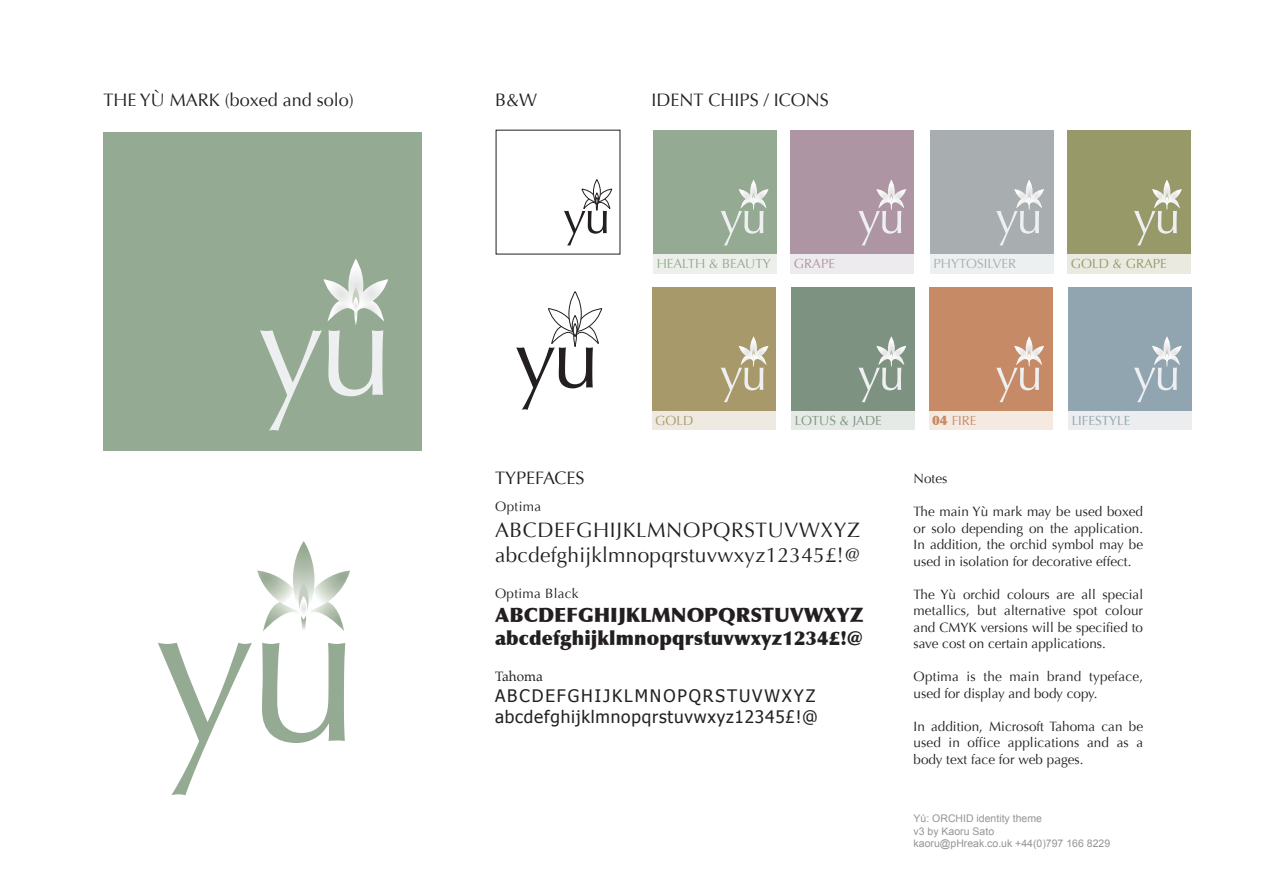
<style>
.page{position:relative;width:1263px;height:893px;background:#fff}
.page>*{position:absolute;margin:0;border:0;box-sizing:border-box;transform-origin:0 0}
.t1{font:20.85px/25.3px "Optima";letter-spacing:.015em;color:#231f20}
.t2{font:900 19.8px "Optima";color:#231f20}
.t3{font:900 19.35px "Optima";letter-spacing:.01em;color:#231f20}
.t4{font:18px "Optima";color:#231f20}
.t5{font:17.25px/21px "Tahoma";letter-spacing:.045em;color:#231f20}
.t6{font:13.5px/16.5px "Optima";color:#231f20;text-align:justify}
.t7{font:13.5px "Optima";letter-spacing:.025em;color:#231f20}
.t8{font:13.5px "Palatino";color:#231f20}
.t9{font:13.2px "Optima";color:#95aa92}
.t10{font:13.2px "Optima";color:#a8adaf}
.t11{font:13.2px "Optima";color:#7e9281}
.t12{font:13.2px "Optima";color:#979969}
.t13{font:13.2px "Optima";color:#91a5b0}
.t14{font:13.2px "Optima";color:#c78a67}
.t15{font:13.2px "Optima";color:#ae95a4}
.t16{font:13.2px "Optima";color:#a8996a}
.t17{font:10.5px/12.8px "Arial";color:#939598}
.s1{font-weight:900}
</style>
<div class="page">
<div style="left:103px;top:132px;width:319px;height:319px;background:#95aa92"></div>
<svg style="left:324px;top:279px;width:64px;height:43px"></svg>
<svg style="left:348px;top:259px;width:15px;height:53px"></svg>
<svg style="left:352px;top:288px;width:7px;height:24px"></svg>
<svg style="left:353px;top:297px;width:5px;height:16px"></svg>
<svg style="left:260px;top:330px;width:62px;height:101px"></svg>
<svg style="left:328px;top:330px;width:55px;height:66px"></svg>
<div style="left:653px;top:150px;width:124px;height:124px;background:#edefea"></div>
<div style="left:790px;top:150px;width:124px;height:124px;background:#eeebee"></div>
<div style="left:790px;top:130px;width:124px;height:124px;background:#ae95a4"></div>
<div style="left:652px;top:306px;width:123px;height:124px;background:#eeeae1"></div>
<div style="left:652px;top:287px;width:123px;height:124px;background:#a8996a"></div>
<div style="left:791px;top:306px;width:124px;height:124px;background:#e6eae6"></div>
<div style="left:791px;top:287px;width:124px;height:124px;background:#7e9281"></div>
<div style="left:930px;top:150px;width:123px;height:124px;background:#edf0f0"></div>
<div style="left:930px;top:130px;width:123px;height:124px;background:#a8adaf"></div>
<div style="left:1067px;top:150px;width:124px;height:124px;background:#ebeae1"></div>
<div style="left:1067px;top:130px;width:124px;height:124px;background:#979969"></div>
<div style="left:928px;top:306px;width:124px;height:124px;background:#f4eae1"></div>
<div style="left:928px;top:287px;width:124px;height:124px;background:#c78a67"></div>
<div style="left:1068px;top:306px;width:124px;height:124px;background:#ebedef"></div>
<div style="left:1068px;top:287px;width:124px;height:124px;background:#91a5b0"></div>
<div style="left:653px;top:130px;width:124px;height:124px;background:#95aa92"></div>
<svg style="left:750px;top:180px;width:7px;height:24px"></svg>
<svg style="left:721px;top:189px;width:47px;height:57px"></svg>
<svg style="left:888px;top:180px;width:7px;height:24px"></svg>
<svg style="left:858px;top:189px;width:48px;height:57px"></svg>
<svg style="left:1026px;top:180px;width:6px;height:24px"></svg>
<svg style="left:996px;top:189px;width:48px;height:57px"></svg>
<svg style="left:1163px;top:180px;width:7px;height:24px"></svg>
<svg style="left:1134px;top:189px;width:48px;height:57px"></svg>
<svg style="left:750px;top:336px;width:7px;height:25px"></svg>
<svg style="left:721px;top:346px;width:47px;height:56px"></svg>
<svg style="left:888px;top:336px;width:7px;height:25px"></svg>
<svg style="left:858px;top:346px;width:48px;height:56px"></svg>
<svg style="left:1026px;top:336px;width:6px;height:25px"></svg>
<svg style="left:996px;top:346px;width:48px;height:56px"></svg>
<svg style="left:1163px;top:336px;width:7px;height:25px"></svg>
<svg style="left:1134px;top:346px;width:48px;height:56px"></svg>
<svg style="left:593px;top:179px;width:7px;height:26px"></svg>
<svg style="left:564px;top:189px;width:48px;height:57px"></svg>
<svg style="left:568px;top:291px;width:14px;height:45px"></svg>
<svg style="left:516px;top:308px;width:86px;height:102px"></svg>
<svg style="left:158px;top:643px;width:94px;height:152px"></svg>
<svg style="left:262px;top:643px;width:83px;height:100px"></svg>
<svg style="left:257px;top:570px;width:93px;height:61px"></svg>
<svg style="left:293px;top:541px;width:21px;height:77px"></svg>
<div style="left:299px;top:583px;width:10px;height:35px;background:#c5cfc1;border-radius:50%"></div>
<svg style="left:300px;top:597px;width:7px;height:22px"></svg>
<h3 class="t4" style="left:104px;top:90px;width:252px">THE YÙ MARK (boxed and solo)</h3>
<h3 class="t4" style="left:652px;top:90px;width:179px">IDENT CHIPS / ICONS</h3>
<h3 class="t4" style="left:495px;top:90px;width:43px">B&amp;W</h3>
<p class="t9" style="left:657px;top:256px;width:116px">HEALTH &amp; BEAUTY</p>
<p class="t15" style="left:794px;top:256px;width:43px">GRAPE</p>
<p class="t10" style="left:934px;top:256px;width:84px">PHYTOSILVER</p>
<p class="t12" style="left:1071px;top:256px;width:97px">GOLD &amp; GRAPE</p>
<p class="t16" style="left:655px;top:412px;width:40px">GOLD</p>
<p class="t11" style="left:795px;top:412px;width:89px">LOTUS &amp; JADE</p>
<p class="t14" style="left:932px;top:412px;width:46px"><span class="s1">04</span> FIRE</p>
<p class="t13" style="left:1072px;top:412px;width:60px">LIFESTYLE</p>
<h3 class="t4" style="left:495px;top:468px;width:91px">TYPEFACES</h3>
<p class="t6" style="left:495px;top:499px;width:48px">Optima</p>
<h1 class="t1" style="left:495px;top:517px;width:367px">ABCDEFGHIJKLMNOPQRSTUVWXYZ abcdefghijklmnopqrstuvwxyz12345£!@</h1>
<p class="t7" style="left:495px;top:586px;width:85px">Optima Black</p>
<h2 class="t2" style="left:495px;top:603px;width:370px">ABCDEFGHIJKLMNOPQRSTUVWXYZ</h2>
<h3 class="t3" style="left:495px;top:626px;width:369px">abcdefghijklmnopqrstuvwxyz1234£!@</h3>
<p class="t8" style="left:495px;top:667px;width:49px">Tahoma</p>
<p class="t5" style="left:495px;top:684px;width:324px">ABCDEFGHIJKLMNOPQRSTUVWXYZ abcdefghijklmnopqrstuvwxyz12345£!@</p>
<p class="t6" style="left:914px;top:471px;width:35px">Notes</p>
<p class="t6" style="left:914px;top:504px;width:231px">The main Yù mark may be used boxed or solo depending on the application.<br>In addition, the orchid symbol may be used in isolation for decorative effect.</p>
<p class="t6" style="left:914px;top:586px;width:231px">The Yù orchid colours are all special metallics, but alternative spot colour and CMYK versions will be specified to save cost on certain applications.</p>
<p class="t6" style="left:914px;top:669px;width:231px">Optima is the main brand typeface, used for display and body copy.</p>
<p class="t6" style="left:913px;top:718px;width:231px">In addition, Microsoft Tahoma can be used in office applications and as a body text face for web pages.</p>
<p class="t17" style="left:914px;top:812px;width:198px">Yù: ORCHID identity theme<br>v3 by Kaoru Sato<br>kaoru@pHreak.co.uk +44(0)797 166 8229</p>
</div>
